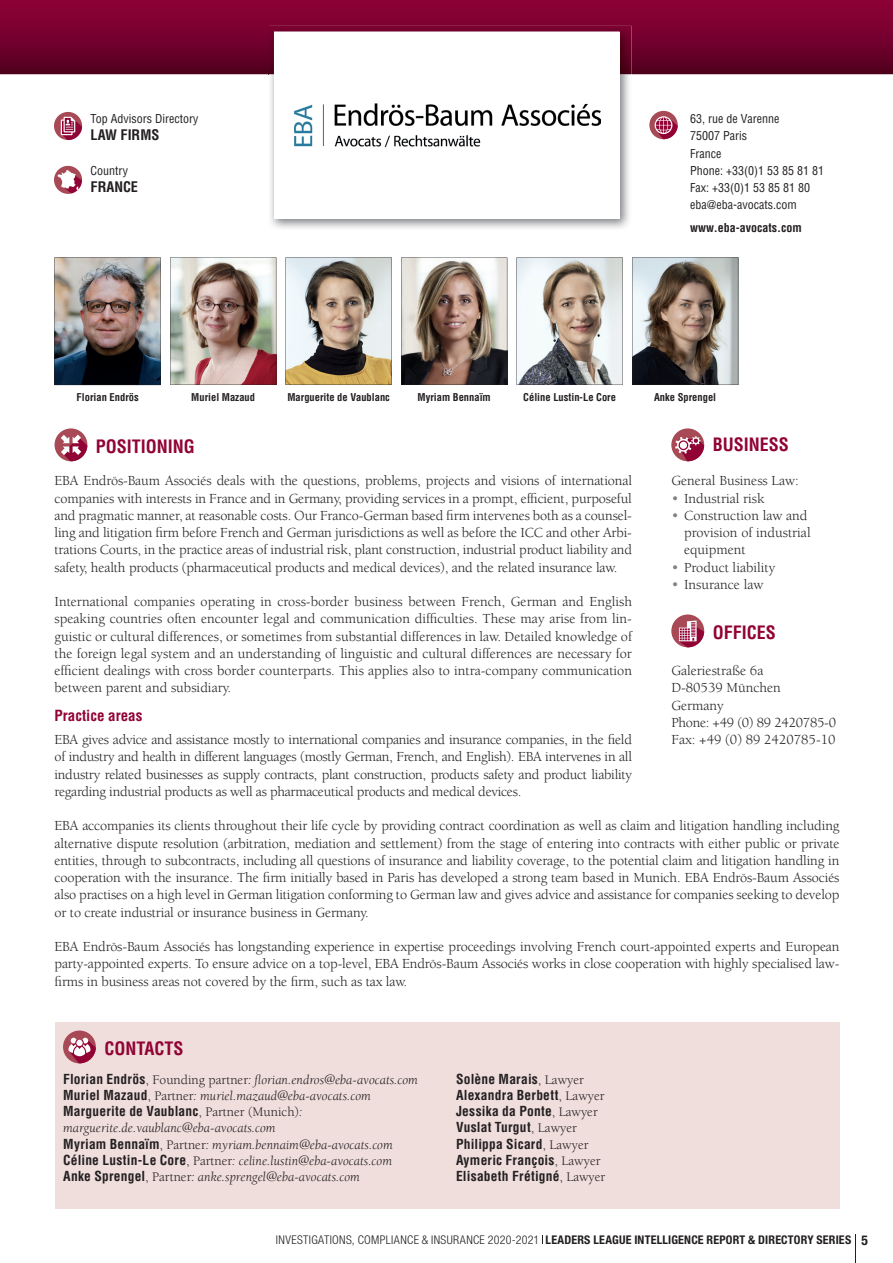
<style>
.page{position:relative;width:893px;height:1263px;background:#fff}
.page>*{position:absolute;margin:0;border:0;box-sizing:border-box;transform-origin:0 0}
.t1{font:700 condensed 18px "Helvetica LT Std";color:#910335}
.t2{font:700 condensed 15px "Helvetica LT Std";color:#910335}
.t3{font:14.25px/17.2px "Berkeley Std";letter-spacing:-.01em;color:#231f20;text-align:justify}
.t4{font:700 condensed 14.25px "Helvetica LT Std";color:#231f20}
.t5{font:italic 13.5px/16.2px "Berkeley Std";color:#231f20}
.t6{font:700 condensed 13.5px/16.2px "Helvetica LT Std";letter-spacing:.015em;color:#231f20}
.t7{font:condensed 12px/17.2px "Helvetica LT Std";color:#231f20}
.t8{font:700 condensed 12px "Helvetica Neue LT Std";letter-spacing:.015em;color:#231f20}
.t9{font:700 condensed 12px "Helvetica LT Std";color:#231f20}
.t10{font:700 condensed 10.5px "Helvetica LT Std";color:#231f20}
.s1{font-size:15px;color:#808285}
.s2{font-family:"Helvetica LT Std";font-weight:700;font-style:normal;font-stretch:condensed}
.s3{font-style:normal}
.s4{font-family:"Berkeley Std";font-weight:400;font-stretch:normal}
.s5{font-family:"Berkeley Std";font-weight:400;font-style:italic;font-stretch:normal}
.s6{font-weight:300}
.s7{font-size:13.5px}
</style>
<div class="page">
<svg style="left:0;top:0;width:893px;height:74px;background:#76002d"></svg>
<img style="left:268px;top:26px;width:364px;height:202px">
<svg style="left:54px;top:112px;width:28px;height:28px"></svg>
<svg style="left:61px;top:117px;width:21px;height:23px"></svg>
<div style="left:671px;top:428px;width:33px;height:33px;background:#a84956;border-radius:50%"></div>
<svg style="left:675px;top:436px;width:29px;height:25px"></svg>
<div style="left:680px;top:442px;width:7px;height:7px;background:#fff;border-radius:50%"></div>
<div style="left:55px;top:1022px;width:784px;height:187px;background:#f0dedd"></div>
<div style="left:63px;top:1030px;width:33px;height:33px;background:#a84956;border-radius:50%"></div>
<svg style="left:68px;top:1038px;width:28px;height:25px"></svg>
<div style="left:55px;top:428px;width:32px;height:33px;background:#a84956;border-radius:50%"></div>
<svg style="left:61px;top:435px;width:26px;height:26px"></svg>
<div style="left:671px;top:614px;width:33px;height:33px;background:#a84956;border-radius:50%"></div>
<svg style="left:679px;top:620px;width:25px;height:27px"></svg>
<div style="left:649px;top:111px;width:29px;height:28px;background:#a84956;border-radius:50%"></div>
<svg style="left:655px;top:116px;width:23px;height:23px"></svg>
<div style="left:274px;top:32px;width:345px;height:186px;background:#fff"></div>
<img style="left:294px;top:103px;width:306px;height:45px">
<img style="left:55px;top:258px;width:106px;height:127px">
<img style="left:170px;top:258px;width:106px;height:127px">
<svg style="left:286px;top:258px;width:106px;height:127px;background:#aea596"></svg>
<img style="left:401px;top:258px;width:106px;height:127px">
<svg style="left:517px;top:258px;width:106px;height:127px"></svg>
<svg style="left:632px;top:258px;width:106px;height:127px;background:#87807a"></svg>
<img style="left:54px;top:166px;width:28px;height:28px">
<p class="t7" style="left:91px;top:110px;width:109px">Top Advisors Directory</p>
<p class="t4" style="left:91px;top:126px;width:70px">LAW FIRMS</p>
<p class="t7" style="left:91px;top:162px;width:39px">Country</p>
<p class="t4" style="left:91px;top:178px;width:49px">FRANCE</p>
<p class="t7" style="left:690px;top:110px;width:135px">63, rue de Varenne<br>75007 Paris<br>France<br>Phone: +33(0)1 53 85 81 81<br>Fax: +33(0)1 53 85 81 80 eba@eba-avocats.com</p>
<p class="t9" style="left:690px;top:220px;width:113px">www.eba-avocats.com</p>
<p class="t10" style="left:77px;top:391px;width:64px">Florian Endrös</p>
<p class="t10" style="left:191px;top:391px;width:65px">Muriel Mazaud</p>
<p class="t10" style="left:287px;top:391px;width:104px">Marguerite de Vaublanc</p>
<p class="t10" style="left:418px;top:391px;width:75px">Myriam Bennaïm</p>
<p class="t10" style="left:523px;top:391px;width:94px">Céline Lustin-Le Core</p>
<p class="t10" style="left:654px;top:391px;width:64px">Anke Sprengel</p>
<p class="t1" style="left:96px;top:435px;width:101px">POSITIONING</p>
<p class="t1" style="left:713px;top:433px;width:78px">BUSINESS</p>
<p class="t3" style="left:55px;top:472px;width:579px">EBA Endrös-Baum Associés deals with the questions, problems, projects and visions of international companies with interests in France and in Germany, providing services in a prompt, efficient, purposeful and pragmatic manner, at reasonable costs. Our Franco-German based firm intervenes both as a counsel&shy;ling and litigation firm before French and German jurisdictions as well as before the ICC and other Arbi&shy;trations Courts, in the practice areas of industrial risk, plant construction, industrial product liability and safety, health products (pharmaceutical products and medical devices), and the related insurance law.</p>
<p class="t3" style="left:55px;top:593px;width:579px">International companies operating in cross-border business between French, German and English speaking countries often encounter legal and communication difficulties. These may arise from lin&shy;guistic or cultural differences, or sometimes from substantial differences in law. Detailed knowledge of the foreign legal system and an understanding of linguistic and cultural differences are necessary for efficient dealings with cross border counterparts. This applies also to intra-company communication between parent and subsidiary.</p>
<p class="t2" style="left:55px;top:706px;width:89px">Practice areas</p>
<p class="t3" style="left:55px;top:731px;width:579px">EBA gives advice and assistance mostly to international companies and insurance companies, in the field of industry and health in different languages (mostly German, French, and English). EBA intervenes in all industry related businesses as supply contracts, plant construction, products safety and product liability regarding industrial products as well as pharmaceutical products and medical devices.</p>
<p class="t3" style="left:671px;top:472px;width:129px">General Business Law:</p>
<p class="t3" style="left:671px;top:490px;width:95px"><span class="s1">•</span> Industrial risk</p>
<p class="t3" style="left:684px;top:507px;width:128px;text-align:left;text-indent:-13px"><span class="s1">•</span> Construction law and provision of industrial equipment</p>
<p class="t3" style="left:671px;top:559px;width:106px"><span class="s1">•</span> Product liability</p>
<p class="t3" style="left:671px;top:576px;width:94px"><span class="s1">•</span> Insurance law</p>
<p class="t1" style="left:713px;top:621px;width:65px">OFFICES</p>
<p class="t3" style="left:671px;top:662px;width:166px;text-align:left">Galeriestraße 6a<br>D-80539 München<br>Germany<br>Phone: +49 (0) 89 2420785-0<br>Fax: +49 (0) 89 2420785-10</p>
<p class="t3" style="left:55px;top:817px;width:786px">EBA accompanies its clients throughout their life cycle by providing contract coordination as well as claim and litigation handling including alternative dispute resolution (arbitration, mediation and settlement) from the stage of entering into contracts with either public or private entities, through to subcontracts, including all questions of insurance and liability coverage, to the potential claim and litigation handling in cooperation with the insurance. The firm initially based in Paris has developed a strong team based in Munich. EBA Endrös-Baum Associés also practises on a high level in German litigation conforming to German law and gives advice and assistance for companies seeking to develop or to create industrial or insurance business in Germany.</p>
<p class="t3" style="left:55px;top:938px;width:786px">EBA Endrös-Baum Associés has longstanding experience in expertise proceedings involving French court-appointed experts and European party-appointed experts. To ensure advice on a top-level, EBA Endrös-Baum Associés works in close cooperation with highly specialised law&shy;firms in business areas not covered by the firm, such as tax law.</p>
<p class="t1" style="left:104px;top:1037px;width:81px">CONTACTS</p>
<p class="t5" style="left:63px;top:1072px;width:356px"><span class="s2">Florian Endrös</span><span class="s3">, Founding partner</span>: florian.endros@eba-avocats.com<br><span class="s2">Muriel Mazaud</span><span class="s3">, Partner</span>: muriel.mazaud@eba-avocats.com</p>
<p class="t6" style="left:63px;top:1103px;width:241px">Marguerite de Vaublanc<span class="s4">, Partner (Munich)</span><span class="s5">:</span></p>
<p class="t5" style="left:63px;top:1120px;width:331px">marguerite.de.vaublanc@eba-avocats.com<br><span class="s2">Myriam Bennaïm</span><span class="s3">, Partner</span>: myriam.bennaim@eba-avocats.com <span class="s2">Céline Lustin-Le Core</span><span class="s3">, Partner</span>: celine.lustin@eba-avocats.com <span class="s2">Anke Sprengel</span><span class="s3">, Partner</span>: anke.sprengel@eba-avocats.com</p>
<p class="t6" style="left:456px;top:1071px;width:151px">Solène Marais<span class="s4">, Lawyer<br></span>Alexandra Berbett<span class="s4">, Lawyer<br></span>Jessika da Ponte<span class="s4">, Lawyer<br></span>Vuslat Turgut<span class="s4">, Lawyer<br></span>Philippa Sicard<span class="s4">, Lawyer<br></span>Aymeric François<span class="s4">, Lawyer<br></span>Elisabeth Frétigné<span class="s4">, Lawyer</span></p>
<p class="t8" style="left:276px;top:1232px;width:593px"><span class="s6">INVESTIGATIONS, COMPLIANCE &amp; INSURANCE 2020-2021</span> LEADERS LEAGUE INTELLIGENCE REPORT &amp; DIRECTORY SERIES <span class="s7">5</span></p>
</div>
